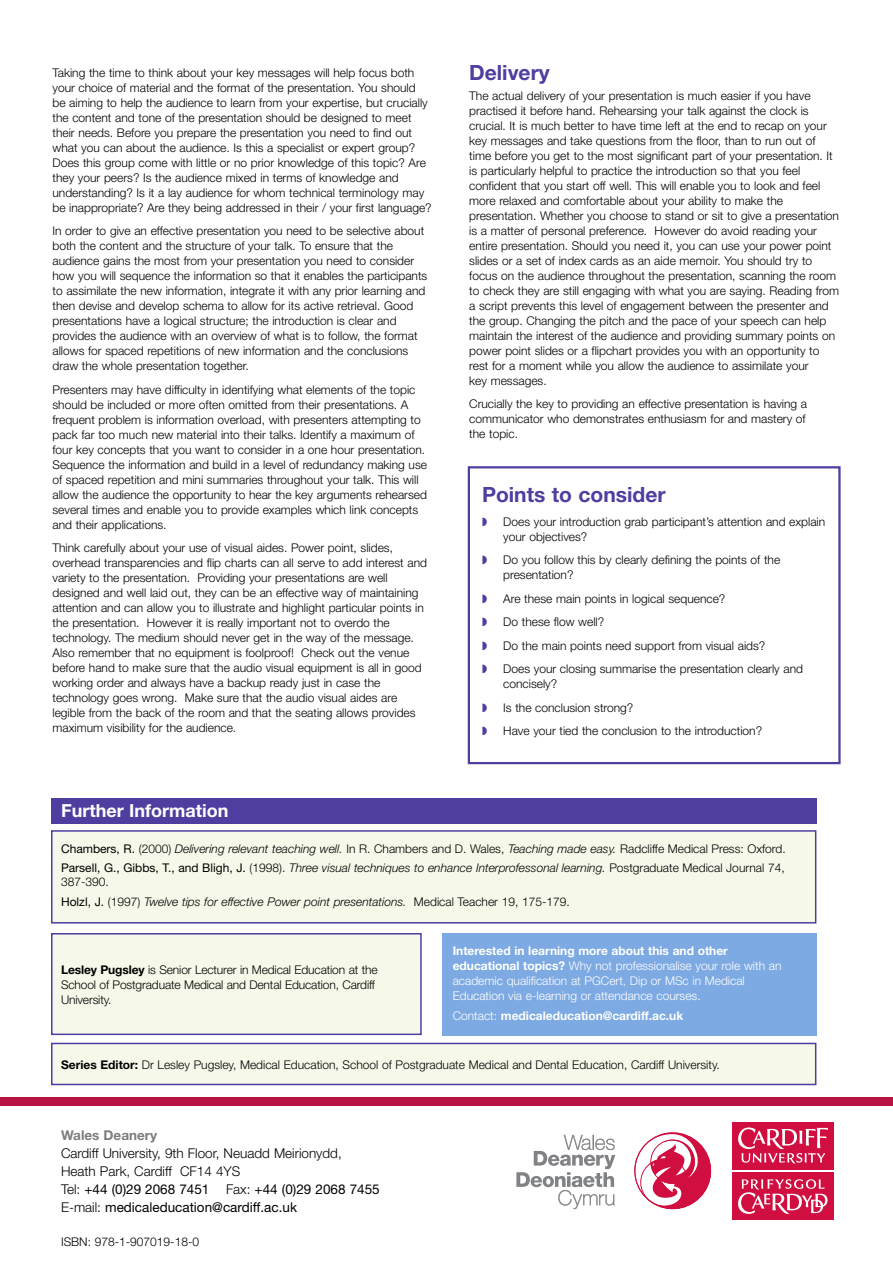
<style>
.page{position:relative;width:893px;height:1263px;background:#fff}
.page>*{position:absolute;margin:0;border:0;box-sizing:border-box;transform-origin:0 0}
.t1{font:700 21px "Helvetica Neue LT";color:#4f3da0}
.t2{font:700 18px "Helvetica Neue";color:#fff}
.t3{font:300 13.5px/18px "Helvetica Neue";color:#000}
.t4{font:700 13.5px "Helvetica Neue";color:#7d7d7d}
.t5{font:300 12px/15px "Helvetica Neue";color:#000}
.t6{font:italic 300 12px/19.5px "Helvetica Neue";color:#000}
.t7{font:300 12px/15px "Helvetica Neue";color:#fff}
.t8{font:700 12px "Helvetica Neue LT";color:#fff}
.t9{font:700 12px "Helvetica Neue";color:#fff}
.s1{font-weight:400;font-style:normal}
.s2{font-style:normal}
.s3{font-family:"Helvetica Neue LT";font-weight:700}
.s4{font-weight:300}
.s5{font-weight:700}
.s6{font-weight:400}
</style>
<div class="page">
<div style="left:468px;top:466px;width:373px;height:298px;border:2px solid #4f3da0"></div>
<div style="left:0;top:1097px;width:893px;height:9px;background:#b71443"></div>
<svg style="left:516px;top:1135px;width:99px;height:74px"></svg>
<svg style="left:634px;top:1132px;width:77px;height:77px"></svg>
<div style="left:732px;top:1172px;width:101px;height:48px;background:#d10e40"></div>
<svg style="left:738px;top:1179px;width:89px;height:35px"></svg>
<div style="left:732px;top:1122px;width:101px;height:48px;background:#d10e40"></div>
<svg style="left:738px;top:1127px;width:90px;height:36px"></svg>
<div style="left:53px;top:1044px;width:762px;height:40px;background:#f6f9e9"></div>
<div style="left:51px;top:1043px;width:765px;height:42px;border:2px solid #4f3da0"></div>
<div style="left:53px;top:832px;width:762px;height:90px;background:#f6f9e9"></div>
<div style="left:51px;top:830px;width:765px;height:93px;border:2px solid #4f3da0"></div>
<div style="left:53px;top:934px;width:367px;height:99px;background:#f6f9e9"></div>
<div style="left:51px;top:933px;width:371px;height:102px;border:2px solid #4f3da0"></div>
<div style="left:51px;top:799px;width:765px;height:25px;background:#4f3da0"></div>
<div style="left:443px;top:933px;width:374px;height:102px;background:#7eaae3"></div>
<p class="t5" style="left:53px;top:65px;width:381px">Taking the time to think about your key messages will help focus both your choice of material and the format of the presentation. You should be aiming to help the audience to learn from your expertise, but crucially the content and tone of the presentation should be designed to meet their needs. Before you prepare the presentation you need to find out what you can about the audience. Is this a specialist or expert group?<br>Does this group come with little or no prior knowledge of this topic? Are they your peers? Is the audience mixed in terms of knowledge and understanding? Is it a lay audience for whom technical terminology may be inappropriate? Are they being addressed in their / your first language?</p>
<p class="t5" style="left:53px;top:223px;width:376px">In order to give an effective presentation you need to be selective about both the content and the structure of your talk. To ensure that the audience gains the most from your presentation you need to consider how you will sequence the information so that it enables the participants to assimilate the new information, integrate it with any prior learning and then devise and develop schema to allow for its active retrieval. Good presentations have a logical structure; the introduction is clear and provides the audience with an overview of what is to follow, the format allows for spaced repetitions of new information and the conclusions draw the whole presentation together.</p>
<p class="t5" style="left:53px;top:382px;width:376px">Presenters may have difficulty in identifying what elements of the topic should be included or more often omitted from their presentations. A frequent problem is information overload, with presenters attempting to pack far too much new material into their talks. Identify a maximum of four key concepts that you want to consider in a one hour presentation.<br>Sequence the information and build in a level of redundancy making use of spaced repetition and mini summaries throughout your talk. This will allow the audience the opportunity to hear the key arguments rehearsed several times and enable you to provide examples which link concepts and their applications.</p>
<p class="t5" style="left:53px;top:540px;width:376px">Think carefully about your use of visual aides. Power point, slides, overhead transparencies and flip charts can all serve to add interest and variety to the presentation. Providing your presentations are well designed and well laid out, they can be an effective way of maintaining attention and can allow you to illustrate and highlight particular points in the presentation. However it is really important not to overdo the technology. The medium should never get in the way of the message.<br>Also remember that no equipment is foolproof! Check out the venue before hand to make sure that the audio visual equipment is all in good working order and always have a backup ready just in case the technology goes wrong. Make sure that the audio visual aides are legible from the back of the room and that the seating allows provides maximum visibility for the audience.</p>
<h2 class="t2" style="left:61px;top:799px;width:169px">Further Information</h2>
<h1 class="t1" style="left:469px;top:65px;width:82px">Delivery</h1>
<p class="t5" style="left:469px;top:88px;width:371px">The actual delivery of your presentation is much easier if you have practised it before hand. Rehearsing your talk against the clock is crucial. It is much better to have time left at the end to recap on your key messages and take questions from the floor, than to run out of time before you get to the most significant part of your presentation. It is particularly helpful to practice the introduction so that you feel confident that you start off well. This will enable you to look and feel more relaxed and comfortable about your ability to make the presentation. Whether you choose to stand or sit to give a presentation is a matter of personal preference. However do avoid reading your entire presentation. Should you need it, you can use your power point slides or a set of index cards as an aide memoir. You should try to focus on the audience throughout the presentation, scanning the room to check they are still engaging with what you are saying. Reading from a script prevents this level of engagement between the presenter and the group. Changing the pitch and the pace of your speech can help maintain the interest of the audience and providing summary points on power point slides or a flipchart provides you with an opportunity to rest for a moment while you allow the audience to assimilate your<br>key messages.</p>
<p class="t5" style="left:469px;top:396px;width:339px">Crucially the key to providing an effective presentation is having a communicator who demonstrates enthusiasm for and mastery of the topic.</p>
<h1 class="t1" style="left:482px;top:487px;width:185px">Points to consider</h1>
<p class="t5" style="left:503px;top:514px;width:323px">Does your introduction grab participant’s attention and explain your objectives?</p>
<p class="t5" style="left:503px;top:552px;width:278px">Do you follow this by clearly defining the points of the presentation?</p>
<p class="t5" style="left:503px;top:591px;width:224px">Are these main points in logical sequence?</p>
<p class="t5" style="left:503px;top:614px;width:103px">Do these flow well?</p>
<p class="t5" style="left:503px;top:638px;width:264px">Do the main points need support from visual aids?</p>
<p class="t5" style="left:503px;top:661px;width:301px">Does your closing summarise the presentation clearly and concisely?</p>
<p class="t5" style="left:503px;top:700px;width:132px">Is the conclusion strong?</p>
<p class="t5" style="left:503px;top:723px;width:260px">Have your tied the conclusion to the introduction?</p>
<p class="t6" style="left:61px;top:838px;width:726px"><span class="s1">Chambers, R.</span> <span class="s2">(2000)</span> Delivering relevant teaching well. <span class="s2">In R. Chambers and D. Wales,</span> Teaching made easy. <span class="s2">Radcliffe Medical Press: Oxford.<br></span><span class="s1">Parsell, G., Gibbs, T., and Bligh, J.</span> <span class="s2">(1998).</span> Three visual techniques to enhance Interprofessonal learning. <span class="s2">Postgraduate Medical Journal 74,</span></p>
<p class="t6" style="left:61px;top:872px;width:510px"><span class="s2">387-390.<br></span><span class="s1">Holzl, J.</span> <span class="s2">(1997)</span> Twelve tips for effective Power point presentations. <span class="s2">Medical Teacher 19, 175-179.</span></p>
<p class="t5" style="left:61px;top:961px;width:318px"><span class="s3">Lesley Pugsley</span> is Senior Lecturer in Medical Education at the<br>School of Postgraduate Medical and Dental Education, Cardiff<br>University.</p>
<p class="t8" style="left:453px;top:947px;width:277px">Interested in learning more about this and other</p>
<p class="t7" style="left:453px;top:958px;width:330px"><span class="s3">educational topics?</span> Why not professionalise your role with an academic qualification at PGCert, Dip or MSc in Medical<br>Education via e-learning or attendance courses.</p>
<p class="t9" style="left:453px;top:1008px;width:232px"><span class="s4">Contact:</span> medicaleducation@cardiff.ac.uk</p>
<p class="t5" style="left:61px;top:1056px;width:660px"><span class="s5">Series Editor:</span> Dr Lesley Pugsley, Medical Education, School of Postgraduate Medical and Dental Education, Cardiff University.</p>
<p class="t4" style="left:61px;top:1127px;width:98px">Wales Deanery</p>
<p class="t3" style="left:61px;top:1144px;width:320px">Cardiff University, 9th Floor, Neuadd Meirionydd, Heath Park, Cardiff CF14 4YS<br>Tel: <span class="s6">+44 (0)29 2068 7451</span> Fax: <span class="s6">+44 (0)29 2068 7455<br></span>E-mail: <span class="s6">medicaleducation@cardiff.ac.uk</span></p>
<p class="t5" style="left:61px;top:1234px;width:140px">ISBN: 978-1-907019-18-0</p>
</div>
